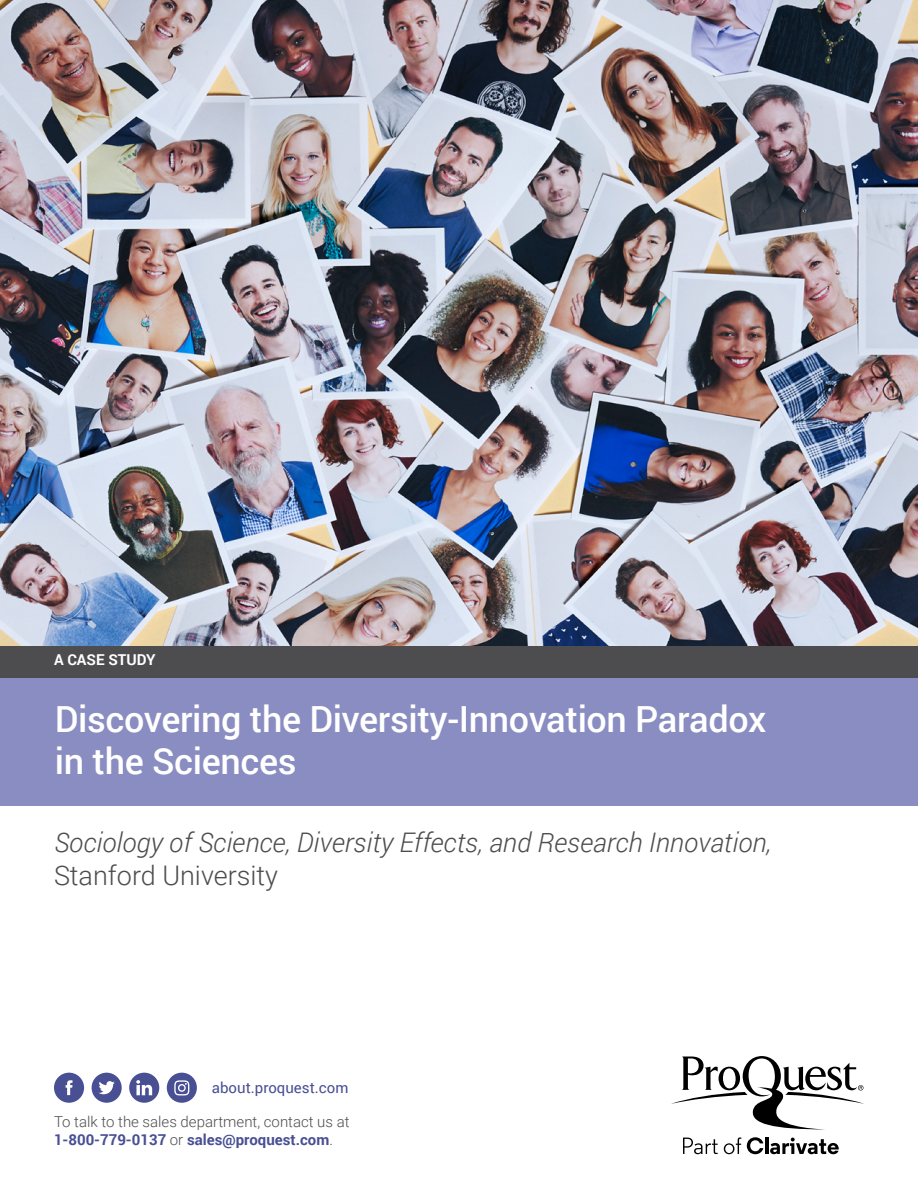
<style>
.page{position:relative;width:918px;height:1188px;background:#fff}
.page>*{position:absolute;margin:0;border:0;box-sizing:border-box;transform-origin:0 0}
.t1{font:500 36px/42.2px "Roboto";letter-spacing:-.01em;color:#fff}
.t2{font:italic 300 27px "Roboto";color:#4d4d4f}
.t3{font:300 27px "Roboto";color:#4d4d4f}
.t4{font:300 15px/18px "Roboto";color:#4d4d4f}
.t5{font:15px "Roboto";color:#484f93}
.t6{font:700 15px "Roboto";color:#fff}
.s1{font-weight:700;color:#484f93}
</style>
<div class="page">
<div style="left:0;top:640px;width:918px;height:38px;background:#4d4d4f"></div>
<div style="left:54px;top:1073px;width:30px;height:30px;background:#484f93;border-radius:50%"></div>
<svg style="left:66px;top:1080px;width:7px;height:15px"></svg>
<div style="left:92px;top:1073px;width:30px;height:30px;background:#484f93;border-radius:50%"></div>
<svg style="left:99px;top:1081px;width:16px;height:13px"></svg>
<div style="left:167px;top:1073px;width:30px;height:30px;background:#484f93;border-radius:50%"></div>
<svg style="left:174px;top:1080px;width:15px;height:15px"></svg>
<div style="left:129px;top:1073px;width:30px;height:30px;background:#484f93;border-radius:50%"></div>
<svg style="left:136px;top:1080px;width:16px;height:15px"></svg>
<svg style="left:671px;top:1056px;width:193px;height:73px"></svg>
<svg style="left:683px;top:1138px;width:35px;height:16px"></svg>
<svg style="left:724px;top:1137px;width:17px;height:17px"></svg>
<svg style="left:747px;top:1137px;width:16px;height:17px"></svg>
<hr style="left:765px;top:1138px;width:3px;height:16px;background:#000">
<svg style="left:770px;top:1138px;width:69px;height:16px"></svg>
<div style="left:0;top:678px;width:918px;height:128px;background:#8a8dc1"></div>
<img style="left:0;top:0;width:918px;height:646px">
<p class="t6" style="left:54px;top:649px;width:103px">A CASE STUDY</p>
<h1 class="t1" style="left:55px;top:696px;width:713px">Discovering the Diversity-Innovation Paradox in the Sciences</h1>
<h2 class="t2" style="left:54px;top:824px;width:719px">Sociology of Science, Diversity Effects, and Research Innovation,</h2>
<h2 class="t3" style="left:54px;top:857px;width:226px">Stanford University</h2>
<p class="t5" style="left:212px;top:1077px;width:138px">about.proquest.com</p>
<p class="t4" style="left:54px;top:1112px;width:297px">To talk to the sales department, contact us at<br><span class="s1">1-800-779-0137</span> or <span class="s1">sales@proquest.com</span>.</p>
</div>
